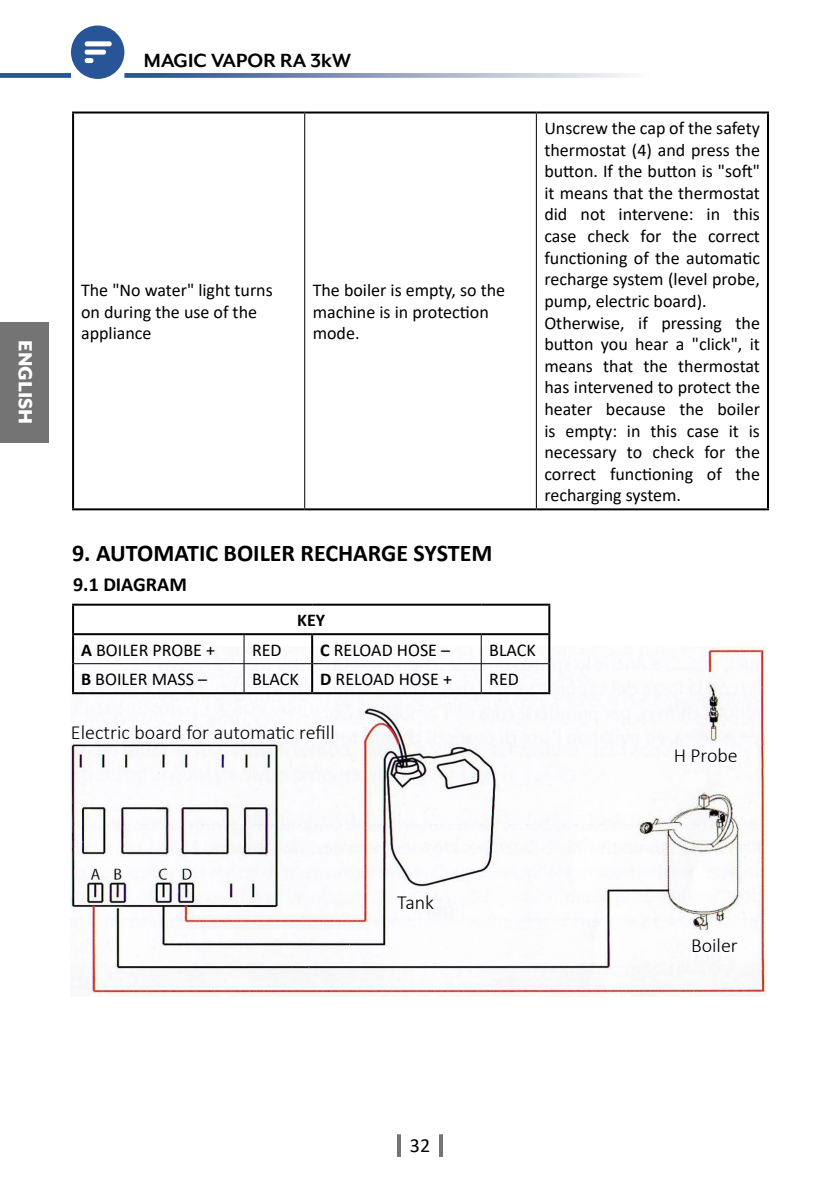
<style>
.page{position:relative;width:840px;height:1191px;background:#fff}
.page>*{position:absolute;margin:0;border:0;box-sizing:border-box;transform-origin:0 0}
.t1{font:700 24px "Calibri";color:#000}
.t2{font:700 22px "Mr Eaves XL Mod OT";color:#000}
.t3{font:800 22px "Mr Eaves XL Mod OT";color:#fff}
.t4{font:300 20px "Calibri";color:#000}
.t5{font:700 20px "Calibri";color:#000}
.t6{font:20px "Calibri";color:#000}
.t7{font:18px/21.6px "Calibri";color:#000}
.t8{font:700 18px "Calibri";color:#000}
.s1{font-weight:700}
</style>
<div class="page">
<svg style="left:71px;top:26px;width:53px;height:53px"></svg>
<svg style="left:124px;top:73px;width:504px;height:5px;background:#92a2c1"></svg>
<div style="left:0;top:73px;width:71px;height:5px;background:#285597"></div>
<hr style="left:397px;top:1134px;width:4px;height:23px;background:#757474">
<hr style="left:439px;top:1134px;width:4px;height:23px;background:#757474">
<div style="left:0;top:322px;width:48px;height:120px;background:#757474"></div>
<img style="left:71px;top:646px;width:695px;height:349px">
<hr style="left:74px;top:663px;width:170px;height:1px;background:#000">
<hr style="left:244px;top:663px;width:67px;height:1px;background:#000">
<svg style="left:243px;top:635px;width:1px;height:57px"></svg>
<hr style="left:313px;top:663px;width:168px;height:1px;background:#000">
<hr style="left:481px;top:663px;width:67px;height:1px;background:#000">
<svg style="left:480px;top:635px;width:1px;height:57px"></svg>
<hr style="left:72px;top:603px;width:172px;height:2px;background:#000">
<hr style="left:72px;top:605px;width:2px;height:28px;background:#000">
<hr style="left:244px;top:603px;width:68px;height:2px;background:#000">
<hr style="left:312px;top:603px;width:169px;height:2px;background:#000">
<hr style="left:481px;top:603px;width:69px;height:2px;background:#000">
<hr style="left:548px;top:605px;width:2px;height:28px;background:#000">
<hr style="left:72px;top:633px;width:172px;height:2px;background:#000">
<hr style="left:72px;top:635px;width:2px;height:28px;background:#000">
<hr style="left:244px;top:633px;width:68px;height:2px;background:#000">
<hr style="left:72px;top:663px;width:2px;height:29px;background:#000">
<hr style="left:72px;top:692px;width:172px;height:2px;background:#000">
<hr style="left:244px;top:692px;width:68px;height:2px;background:#000">
<hr style="left:312px;top:633px;width:169px;height:2px;background:#000">
<hr style="left:311px;top:635px;width:2px;height:28px;background:#000">
<hr style="left:481px;top:633px;width:69px;height:2px;background:#000">
<hr style="left:548px;top:635px;width:2px;height:28px;background:#000">
<hr style="left:311px;top:663px;width:2px;height:29px;background:#000">
<hr style="left:548px;top:663px;width:2px;height:29px;background:#000">
<hr style="left:312px;top:692px;width:169px;height:2px;background:#000">
<hr style="left:481px;top:692px;width:69px;height:2px;background:#000">
<hr style="left:304px;top:113px;width:1px;height:395px;background:#000">
<hr style="left:535px;top:113px;width:1px;height:395px;background:#000">
<hr style="left:72px;top:111px;width:232px;height:2px;background:#000">
<hr style="left:72px;top:113px;width:2px;height:395px;background:#000">
<hr style="left:72px;top:508px;width:232px;height:2px;background:#000">
<hr style="left:304px;top:111px;width:232px;height:2px;background:#000">
<hr style="left:536px;top:111px;width:232px;height:2px;background:#000">
<hr style="left:766px;top:113px;width:2px;height:395px;background:#000">
<hr style="left:304px;top:508px;width:232px;height:2px;background:#000">
<hr style="left:536px;top:508px;width:232px;height:2px;background:#000">
<p class="t3" style="left:36px;top:340px;width:85px;rotate:90deg">ENGLISH</p>
<p class="t2" style="left:144px;top:49px;width:208px">MAGIC VAPOR RA 3kW</p>
<p class="t7" style="left:81px;top:279px;width:193px">The "No water" light turns on during the use of the appliance</p>
<p class="t7" style="left:312px;top:279px;width:194px">The boiler is empty, so the machine is in protection mode.</p>
<p class="t7" style="left:544px;top:117px;width:217px">Unscrew the cap of the safety thermostat (4) and press the button. If the button is "soft" it means that the thermostat did not intervene: in this case check for the correct functioning of the automatic recharge system (level probe, pump, electric board).<br>Otherwise, if pressing the button you hear a "click", it means that the thermostat has intervened to protect the heater because the boiler is empty: in this case it is necessary to check for the correct functioning of the recharging system.</p>
<h1 class="t1" style="left:72px;top:536px;width:421px">9. AUTOMATIC BOILER RECHARGE SYSTEM</h1>
<p class="t5" style="left:73px;top:570px;width:115px">9.1 DIAGRAM</p>
<p class="t8" style="left:297px;top:607px;width:29px">KEY</p>
<p class="t7" style="left:81px;top:638px;width:135px"><span class="s1">A</span> BOILER PROBE +</p>
<p class="t7" style="left:252px;top:638px;width:31px">RED</p>
<p class="t7" style="left:320px;top:638px;width:131px"><span class="s1">C</span> RELOAD HOSE –</p>
<p class="t7" style="left:489px;top:638px;width:48px">BLACK</p>
<p class="t7" style="left:81px;top:668px;width:127px"><span class="s1">B</span> BOILER MASS –</p>
<p class="t7" style="left:252px;top:668px;width:201px">BLACK <span class="s1">D</span> RELOAD HOSE +</p>
<p class="t7" style="left:489px;top:668px;width:31px">RED</p>
<p class="t4" style="left:71px;top:719px;width:265px">Electric board for automatic refill</p>
<p class="t4" style="left:673px;top:743px;width:66px">H Probe</p>
<p class="t4" style="left:397px;top:890px;width:38px">Tank</p>
<p class="t4" style="left:690px;top:932px;width:48px">Boiler</p>
<p class="t6" style="left:409px;top:1131px;width:22px">32</p>
</div>
